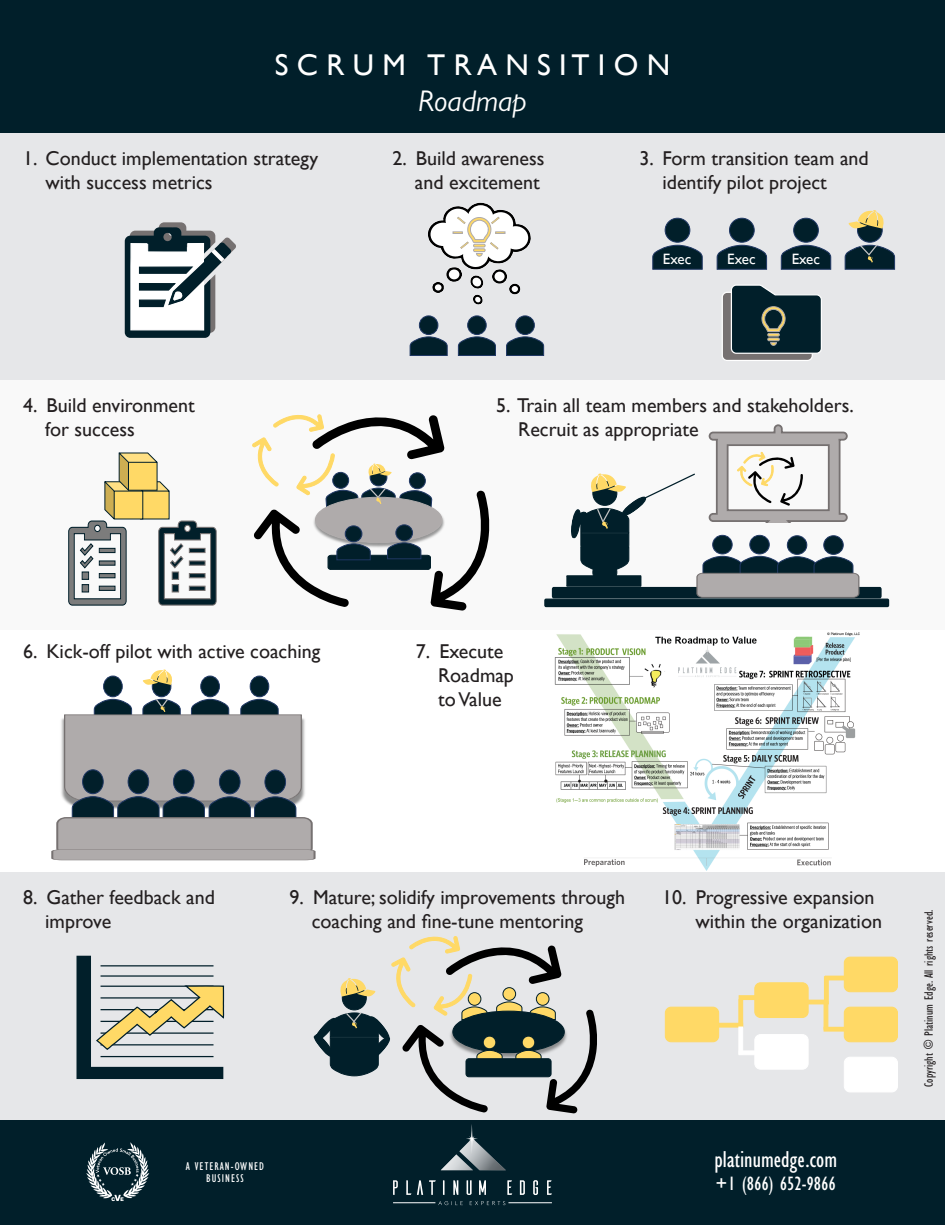
<style>
.page{position:relative;width:945px;height:1225px;background:#fff}
.page>*{position:absolute;margin:0;border:0;box-sizing:border-box;transform-origin:0 0}
.t1{font:30px "Gill Sans";color:#fff}
.t2{font:italic 30px "Gill Sans";color:#fff}
.t3{font:23.75px "Gill Sans";color:#fff}
.t4{font:20px/24px "Gill Sans";color:#231f20}
.t5{font:20px "Gill Sans";color:#fff}
.t6{font:15px "Gill Sans";color:#fff}
.t7{font:12.5px "Gill Sans";color:#231f20}
.t8{font:11.62px "Gill Sans";letter-spacing:.09em;color:#fff}
</style>
<div class="page">
<div style="left:0;top:132px;width:945px;height:248px;background:#e6e7e9"></div>
<div style="left:0;top:1119px;width:945px;height:106px;background:#011f2a"></div>
<svg style="left:86px;top:1142px;width:63px;height:59px"></svg>
<div style="left:0;top:0;width:945px;height:132px;background:#011f2a"></div>
<div style="left:0;top:380px;width:944px;height:250px;background:#f9f9f9"></div>
<div style="left:0;top:872px;width:945px;height:248px;background:#e6e7e9"></div>
<svg style="left:76px;top:955px;width:149px;height:124px"></svg>
<div style="left:754px;top:1034px;width:55px;height:35px;background:#fff;border:1px solid #fff;border-radius:6px"></div>
<div style="left:665px;top:1007px;width:54px;height:34px;background:#ffd966;border-radius:6px"></div>
<div style="left:665px;top:1006px;width:54px;height:36px;border:1px solid #ffd966;border-radius:6px"></div>
<div style="left:754px;top:982px;width:55px;height:36px;background:#ffd966;border:1px solid #ffd966;border-radius:6px"></div>
<div style="left:844px;top:1056px;width:54px;height:36px;background:#fff;border:1px solid #fff;border-radius:6px"></div>
<div style="left:844px;top:1007px;width:53px;height:34px;background:#ffd966;border-radius:6px"></div>
<div style="left:844px;top:1006px;width:54px;height:36px;border:1px solid #ffd966;border-radius:6px"></div>
<div style="left:844px;top:957px;width:53px;height:34px;background:#ffd966;border-radius:6px"></div>
<div style="left:844px;top:956px;width:54px;height:36px;border:1px solid #ffd966;border-radius:6px"></div>
<svg style="left:718px;top:1022px;width:20px;height:5px"></svg>
<svg style="left:738px;top:999px;width:5px;height:27px"></svg>
<div style="left:739px;top:995px;width:28px;height:5px;background:#ffd966;border:1px solid #ffd966"></div>
<div style="left:738px;top:1026px;width:5px;height:28px;background:#fff"></div>
<div style="left:739px;top:1050px;width:28px;height:5px;background:#fff"></div>
<hr style="left:801px;top:1000px;width:24px;height:4px;background:#ffd966">
<div style="left:801px;top:999px;width:25px;height:5px;border:1px solid #ffd966"></div>
<svg style="left:824px;top:976px;width:5px;height:28px"></svg>
<hr style="left:825px;top:976px;width:27px;height:4px;background:#ffd966">
<div style="left:825px;top:975px;width:28px;height:5px;border:1px solid #ffd966"></div>
<hr style="left:824px;top:1001px;width:4px;height:28px;background:#ffd966">
<hr style="left:824px;top:1027px;width:27px;height:4px;background:#ffd966">
<div style="left:824px;top:1026px;width:28px;height:5px;border:1px solid #ffd966"></div>
<img style="left:555px;top:632px;width:305px;height:238px">
<div style="left:104px;top:676px;width:18px;height:21px;background:#011f2a;border-radius:50%"></div>
<div style="left:103px;top:676px;width:20px;height:21px;border:1px solid #203864;border-radius:50%"></div>
<div style="left:201px;top:676px;width:18px;height:21px;background:#011f2a;border-radius:50%"></div>
<div style="left:200px;top:676px;width:20px;height:21px;border:1px solid #203864;border-radius:50%"></div>
<div style="left:152px;top:676px;width:19px;height:21px;background:#011f2a;border-radius:50%"></div>
<div style="left:152px;top:676px;width:19px;height:21px;border:1px solid #203864;border-radius:50%"></div>
<div style="left:250px;top:676px;width:19px;height:21px;background:#011f2a;border-radius:50%"></div>
<div style="left:250px;top:676px;width:19px;height:21px;border:1px solid #203864;border-radius:50%"></div>
<svg style="left:143px;top:669px;width:29px;height:16px"></svg>
<svg style="left:51px;top:697px;width:264px;height:163px;background:#989b9e"></svg>
<div style="left:544px;top:598px;width:345px;height:9px;background:#011f2a;border:1px solid #011f2a"></div>
<div style="left:552px;top:587px;width:330px;height:11px;background:#011f2a;border:1px solid #011f2a"></div>
<svg style="left:566px;top:424px;width:293px;height:173px"></svg>
<svg style="left:68px;top:452px;width:149px;height:154px"></svg>
<svg style="left:252px;top:414px;width:238px;height:197px"></svg>
<div style="left:419px;top:316px;width:19px;height:18px;background:#011f2a;border-radius:50%"></div>
<div style="left:419px;top:315px;width:19px;height:20px;border:1px solid #203864;border-radius:50%"></div>
<svg style="left:410px;top:336px;width:38px;height:20px"></svg>
<div style="left:516px;top:316px;width:18px;height:18px;background:#011f2a;border-radius:50%"></div>
<div style="left:516px;top:315px;width:19px;height:20px;border:1px solid #203864;border-radius:50%"></div>
<svg style="left:506px;top:336px;width:38px;height:20px"></svg>
<div style="left:468px;top:316px;width:18px;height:18px;background:#011f2a;border-radius:50%"></div>
<div style="left:467px;top:315px;width:20px;height:20px;border:1px solid #203864;border-radius:50%"></div>
<svg style="left:458px;top:336px;width:38px;height:20px"></svg>
<svg style="left:428px;top:202px;width:103px;height:102px"></svg>
<div style="left:665px;top:218px;width:25px;height:24px;background:#011f2a;border-radius:50%"></div>
<div style="left:665px;top:218px;width:25px;height:25px;border:1px solid #203864;border-radius:50%"></div>
<svg style="left:652px;top:244px;width:51px;height:26px"></svg>
<div style="left:794px;top:218px;width:24px;height:24px;background:#011f2a;border-radius:50%"></div>
<div style="left:793px;top:218px;width:26px;height:25px;border:1px solid #203864;border-radius:50%"></div>
<svg style="left:781px;top:244px;width:51px;height:26px"></svg>
<div style="left:730px;top:218px;width:24px;height:24px;background:#011f2a;border-radius:50%"></div>
<div style="left:729px;top:218px;width:26px;height:25px;border:1px solid #203864;border-radius:50%"></div>
<svg style="left:716px;top:244px;width:51px;height:26px"></svg>
<svg style="left:722px;top:284px;width:100px;height:77px;background:#425459"></svg>
<div style="left:858px;top:218px;width:24px;height:24px;background:#011f2a;border-radius:50%"></div>
<div style="left:857px;top:218px;width:26px;height:25px;border:1px solid #203864;border-radius:50%"></div>
<svg style="left:849px;top:210px;width:35px;height:19px"></svg>
<svg style="left:844px;top:244px;width:51px;height:26px"></svg>
<svg style="left:125px;top:222px;width:111px;height:116px"></svg>
<svg style="left:393px;top:1180px;width:159px;height:15px"></svg>
<svg style="left:313px;top:936px;width:284px;height:234px"></svg>
<svg style="left:438px;top:1201px;width:67px;height:4px"></svg>
<hr style="left:393px;top:1202px;width:42px;height:1px;background:#fff">
<hr style="left:508px;top:1202px;width:44px;height:1px;background:#fff">
<p class="t1" style="left:275px;top:47px;width:397px">S C R U M T R A N S I T I O N</p>
<p class="t2" style="left:418px;top:84px;width:110px">Roadmap</p>
<p class="t4" style="left:46px;top:146px;width:274px;text-indent:-23px">1. Conduct implementation strategy with success metrics</p>
<p class="t4" style="left:392px;top:146px;width:154px;text-align:right">2. Build awareness and excitement</p>
<p class="t4" style="left:640px;top:146px;width:231px">3. Form transition team and</p>
<p class="t4" style="left:662px;top:170px;width:166px">identify pilot project</p>
<p class="t4" style="left:23px;top:393px;width:173px">4. Build environment</p>
<p class="t4" style="left:45px;top:417px;width:91px">for success</p>
<p class="t6" style="left:663px;top:250px;width:30px">Exec</p>
<p class="t6" style="left:727px;top:250px;width:30px">Exec</p>
<p class="t6" style="left:792px;top:250px;width:30px">Exec</p>
<p class="t4" style="left:496px;top:393px;width:359px">5. Train all team members and stakeholders.</p>
<p class="t4" style="left:518px;top:417px;width:182px">Recruit as appropriate</p>
<p class="t4" style="left:23px;top:640px;width:299px">6. Kick-off pilot with active coaching</p>
<p class="t4" style="left:416px;top:640px;width:89px">7. Execute</p>
<p class="t4" style="left:438px;top:664px;width:77px">Roadmap</p>
<p class="t4" style="left:438px;top:688px;width:65px">to Value</p>
<p class="t4" style="left:23px;top:885px;width:193px">8. Gather feedback and</p>
<p class="t4" style="left:45px;top:909px;width:67px">improve</p>
<p class="t4" style="left:290px;top:885px;width:337px">9. Mature; solidify improvements through</p>
<p class="t4" style="left:312px;top:909px;width:273px">coaching and fine-tune mentoring</p>
<p class="t4" style="left:662px;top:885px;width:214px">10. Progressive expansion</p>
<p class="t4" style="left:696px;top:909px;width:188px">within the organization</p>
<p class="t8" style="left:186px;top:1159px;width:80px">A VETERAN-OWNED</p>
<p class="t8" style="left:206px;top:1171px;width:39px">BUSINESS</p>
<p class="t3" style="left:714px;top:1146px;width:124px">platinumedge.com</p>
<p class="t5" style="left:715px;top:1172px;width:122px">+1 (866) 652-9866</p>
<p class="t7" style="left:922px;top:1086px;width:178px;rotate:-90deg">Copyright © Platinum Edge. All rights reserved.</p>
</div>
